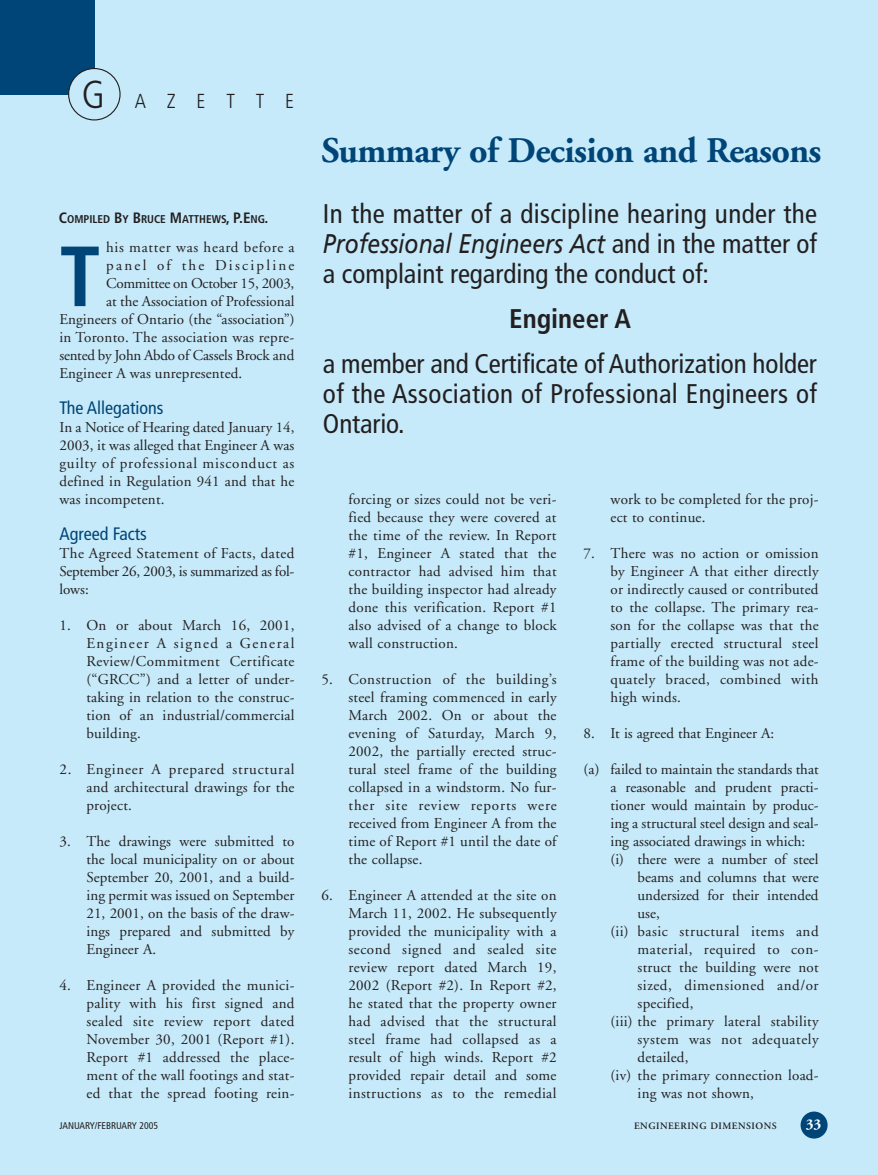
<style>
.page{position:relative;width:878px;height:1175px;background:#fff}
.page>*{position:absolute;margin:0;border:0;box-sizing:border-box;transform-origin:0 0}
.t1{font:700 condensed 85.2px "Frutiger";color:#004577}
.t2{font:700 36px "Adobe Garamond";letter-spacing:-.015em;color:#004577}
.t3{font:condensed 27px/30px "Frutiger";letter-spacing:.015em;color:#231f20;text-align:justify}
.t4{font:700 condensed 27px "Frutiger";color:#231f20}
.t5{font:300 condensed 20.25px "Frutiger";letter-spacing:1.025em;color:#231f20}
.t6{font:condensed 18px "Frutiger";color:#004577}
.t7{font:15px/18px "Adobe Garamond";letter-spacing:.015em;color:#231f20;text-align:justify}
.t8{font:15px "Adobe Garamond";letter-spacing:.035em;color:#231f20}
.t9{font:15px "Adobe Garamond";letter-spacing:-.02em;color:#231f20}
.t10{font:15px "Adobe Garamond";letter-spacing:.05em;color:#231f20}
.t11{font:15px "Adobe Garamond";letter-spacing:.15em;color:#231f20}
.t12{font:700 15px "Adobe Garamond";color:#fff}
.t13{font:700 condensed 11.25px "Frutiger";color:#231f20}
.t14{font:600 9.75px "Adobe Garamond";letter-spacing:.05em;color:#231f20}
.t15{font:condensed 9.75px "Frutiger";color:#231f20}
.s1{font-size:39px}
.s2{font-size:15px}
.s3{font-style:italic;font-stretch:normal}
</style>
<div class="page">
<div style="left:0;top:0;width:878px;height:1174px;background:#c6eafa"></div>
<div style="left:0;top:0;width:94px;height:94px;background:#004577"></div>
<svg style="left:68px;top:68px;width:53px;height:52px"></svg>
<div style="left:800px;top:1111px;width:27px;height:27px;background:#004577;border-radius:50%"></div>
<h3 class="t5" style="left:82px;top:93px;width:214px"><span class="s1">G</span> AZETTE</h3>
<p class="t13" style="left:59px;top:214px;width:211px"><span class="s2">C</span>OMPILED <span class="s2">B</span>Y <span class="s2">B</span>RUCE <span class="s2">M</span>ATTHEWS<span class="s2">, P.E</span>NG<span class="s2">.</span></p>
<h1 class="t1" style="left:59px;top:242px;width:43px">T</h1>
<p class="t10" style="left:106px;top:241px;width:190px">his matter was heard before a</p>
<p class="t11" style="left:106px;top:259px;width:190px">panel of the Discipline</p>
<p class="t9" style="left:106px;top:277px;width:190px">Committee on October 15, 2003,</p>
<p class="t7" style="left:106px;top:294px;width:190px">at the Association of Professional</p>
<p class="t7" style="left:59px;top:312px;width:237px">Engineers of Ontario (the “association”)</p>
<p class="t7" style="left:59px;top:330px;width:236px">in Toronto. The association was repre-</p>
<p class="t9" style="left:59px;top:349px;width:236px">sented by John Abdo of Cassels Brock and</p>
<p class="t7" style="left:59px;top:366px;width:184px">Engineer A was unrepresented.</p>
<p class="t6" style="left:59px;top:400px;width:105px">The Allegations</p>
<p class="t7" style="left:59px;top:420px;width:236px">In a Notice of Hearing dated January 14, 2003, it was alleged that Engineer A was guilty of professional misconduct as defined in Regulation 941 and that he was incompetent.</p>
<p class="t6" style="left:59px;top:526px;width:89px">Agreed Facts</p>
<p class="t7" style="left:59px;top:546px;width:236px">The Agreed Statement of Facts, dated September 26, 2003, is summarized as fol&shy;lows:</p>
<p class="t7" style="left:86px;top:618px;width:209px;text-indent:-27px">1. On or about March 16, 2001, Engineer A signed a General Review/Commitment Certificate (“GRCC”) and a letter of under&shy;taking in relation to the construc&shy;tion of an industrial/commercial building.</p>
<p class="t7" style="left:86px;top:762px;width:209px;text-indent:-27px">2. Engineer A prepared structural and architectural drawings for the project.</p>
<p class="t7" style="left:86px;top:834px;width:209px;text-indent:-27px">3. The drawings were submitted to the local municipality on or about September 20, 2001, and a build&shy;ing permit was issued on September 21, 2001, on the basis of the draw&shy;ings prepared and submitted by Engineer A.</p>
<p class="t7" style="left:86px;top:978px;width:209px;text-indent:-27px">4. Engineer A provided the munici&shy;pality with his first signed and sealed site review report dated November 30, 2001 (Report #1).<br>Report #1 addressed the place&shy;ment of the wall footings and stat&shy;ed that the spread footing rein-</p>
<h2 class="t2" style="left:321px;top:136px;width:501px">Summary of Decision and Reasons</h2>
<h3 class="t3" style="left:323px;top:201px;width:495px">In the matter of a discipline hearing under the <span class="s3">Professional Engineers Act</span> and in the matter of a complaint regarding the conduct of:</h3>
<h3 class="t4" style="left:509px;top:308px;width:123px">Engineer A</h3>
<h3 class="t3" style="left:323px;top:351px;width:495px">a member and Certificate of Authorization holder of the Association of Professional Engineers of Ontario.</h3>
<p class="t7" style="left:348px;top:492px;width:209px">forcing or sizes could not be veri&shy;fied because they were covered at the time of the review. In Report #1, Engineer A stated that the contractor had advised him that the building inspector had already done this verification. Report #1 also advised of a change to block wall construction.</p>
<p class="t7" style="left:348px;top:672px;width:210px;text-indent:-27px">5. Construction of the building’s steel framing commenced in early March 2002. On or about the evening of Saturday, March 9, 2002, the partially erected struc&shy;tural steel frame of the building collapsed in a windstorm. No fur&shy;ther site review reports were received from Engineer A from the time of Report #1 until the date of the collapse.</p>
<p class="t7" style="left:348px;top:888px;width:209px;text-indent:-27px">6. Engineer A attended at the site on March 11, 2002. He subsequently provided the municipality with a second signed and sealed site review report dated March 19, 2002 (Report #2). In Report #2, he stated that the property owner had advised that the structural steel frame had collapsed as a result of high winds. Report #2 provided repair detail and some instructions as to the remedial</p>
<p class="t7" style="left:610px;top:492px;width:209px">work to be completed for the proj&shy;ect to continue.</p>
<p class="t7" style="left:610px;top:546px;width:209px;text-indent:-27px">7. There was no action or omission by Engineer A that either directly or indirectly caused or contributed to the collapse. The primary rea&shy;son for the collapse was that the partially erected structural steel frame of the building was not ade&shy;quately braced, combined with high winds.</p>
<p class="t7" style="left:583px;top:726px;width:192px">8. It is agreed that Engineer A:</p>
<p class="t7" style="left:583px;top:762px;width:236px">(a) failed to maintain the standards that</p>
<p class="t7" style="left:610px;top:780px;width:209px">a reasonable and prudent practi-</p>
<p class="t7" style="left:610px;top:798px;width:209px">tioner would maintain by produc-</p>
<p class="t7" style="left:610px;top:816px;width:209px">ing a structural steel design and seal-</p>
<p class="t7" style="left:610px;top:834px;width:196px">ing associated drawings in which:</p>
<p class="t7" style="left:610px;top:852px;width:209px">(i) there were a number of steel</p>
<p class="t7" style="left:637px;top:870px;width:182px">beams and columns that were</p>
<p class="t7" style="left:637px;top:888px;width:182px">undersized for their intended</p>
<p class="t7" style="left:637px;top:906px;width:24px">use,</p>
<p class="t8" style="left:610px;top:925px;width:209px">(ii) basic structural items and</p>
<p class="t8" style="left:637px;top:943px;width:182px">material, required to con-</p>
<p class="t7" style="left:637px;top:960px;width:182px">struct the building were not</p>
<p class="t8" style="left:637px;top:979px;width:182px">sized, dimensioned and/or</p>
<p class="t7" style="left:637px;top:996px;width:57px">specified,</p>
<p class="t7" style="left:610px;top:1014px;width:209px">(iii) the primary lateral stability</p>
<p class="t8" style="left:637px;top:1033px;width:182px">system was not adequately</p>
<p class="t7" style="left:637px;top:1050px;width:52px">detailed,</p>
<p class="t7" style="left:610px;top:1068px;width:209px">(iv) the primary connection load-</p>
<p class="t7" style="left:637px;top:1086px;width:118px">ing was not shown,</p>
<p class="t15" style="left:59px;top:1122px;width:100px">JANUARY/FEBRUARY 2005</p>
<p class="t14" style="left:634px;top:1122px;width:144px">ENGINEERING DIMENSIONS</p>
<p class="t12" style="left:805px;top:1118px;width:17px">33</p>
</div>
